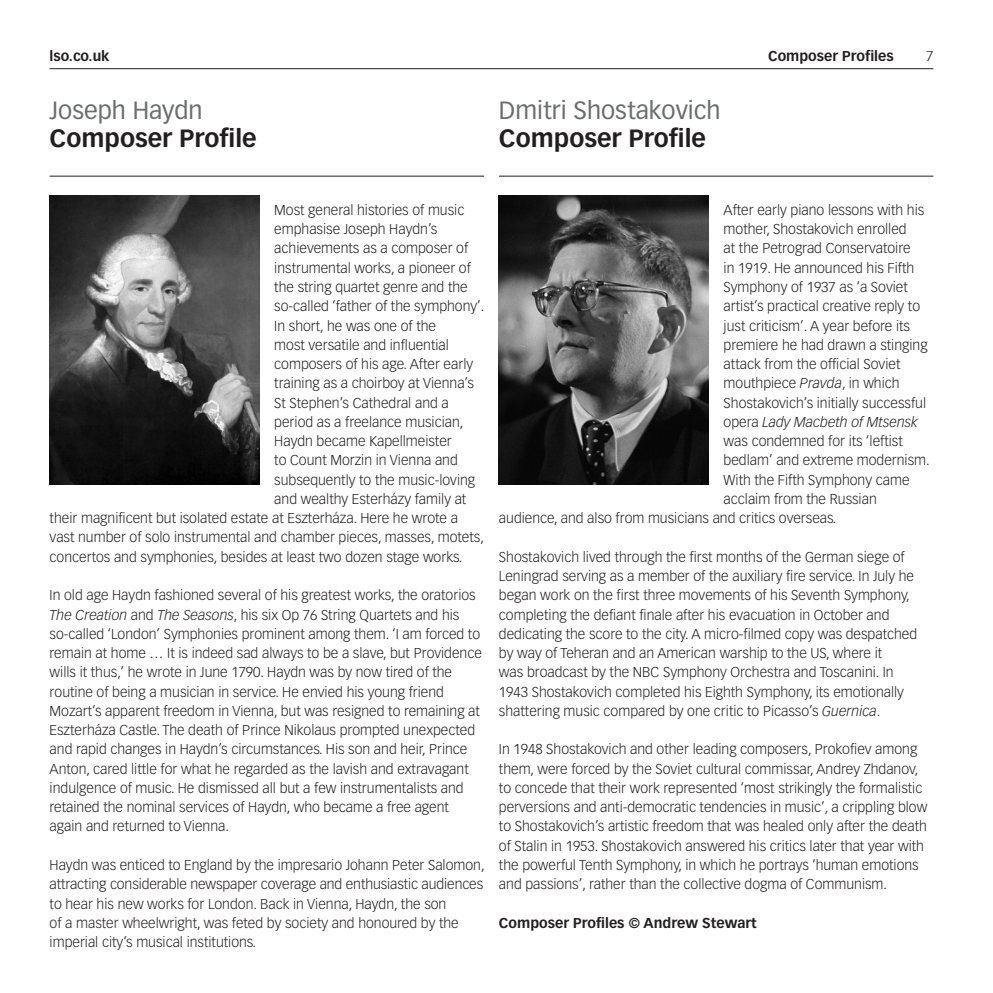
<style>
.page{position:relative;width:993px;height:993px;background:#fff}
.page>*{position:absolute;margin:0;border:0;box-sizing:border-box;transform-origin:0 0}
.Page_Titles{font:24.5px/28px "Vectora LT Std";color:#6c6d70}
.Page_Titles-2{font:700 24.5px/28px "Vectora LT Std";color:#231f20}
.Body{font:300 14px/19.2px "Vectora LT Std";color:#231f20}
.Body-2{font:700 14px "Vectora LT Std";color:#231f20}
.Folios_Right{font:700 14px "Vectora LT Std";color:#231f20}
.Body-3{font:italic 300 14px "Vectora LT Std";color:#231f20}
.Folios_Right-2{font:300 14px "Vectora LT Std";color:#231f20}
.s1{font-weight:400;color:#6c6d70}
.s2{font-weight:700;color:#231f20}
.s3{font-style:italic}
.s4{font-style:normal}
</style>
<div class="page">
<hr style="left:50px;top:176px;width:434px;height:1px;background:#231f20">
<hr style="left:499px;top:176px;width:434px;height:1px;background:#231f20">
<hr style="left:50px;top:68px;width:883px;height:1px;background:#231f20">
<img style="left:50px;top:195px;width:209px;height:289px">
<img style="left:499px;top:195px;width:209px;height:289px">
<p class="Folios_Right" style="left:50px;top:47px;width:61px">lso.co.uk</p>
<p class="Folios_Right" style="left:767px;top:47px;width:127px">Composer Profiles</p>
<p class="Folios_Right-2" style="left:925px;top:47px;width:9px">7</p>
<p class="Page_Titles-2" style="left:50px;top:96px;width:208px"><span class="s1">Joseph Haydn<br></span>Composer Profile</p>
<p class="Page_Titles" style="left:499px;top:96px;width:223px">Dmitri Shostakovich<br><span class="s2">Composer Profile</span></p>
<p class="Body" style="left:274px;top:200px;width:191px">Most general histories of music</p>
<p class="Body" style="left:274px;top:220px;width:164px">emphasise Joseph Haydn’s</p>
<p class="Body" style="left:274px;top:239px;width:195px">achievements as a composer of</p>
<p class="Body" style="left:274px;top:258px;width:198px">instrumental works, a pioneer of</p>
<p class="Body" style="left:274px;top:277px;width:195px">the string quartet genre and the</p>
<p class="Body" style="left:274px;top:297px;width:212px">so-called ‘father of the symphony’.</p>
<p class="Body" style="left:274px;top:316px;width:163px">In short, he was one of the</p>
<p class="Body" style="left:274px;top:335px;width:176px">most versatile and influential</p>
<p class="Body" style="left:274px;top:354px;width:200px">composers of his age. After early</p>
<p class="Body" style="left:274px;top:374px;width:201px">training as a choirboy at Vienna’s</p>
<p class="Body" style="left:274px;top:393px;width:176px">St Stephen’s Cathedral and a</p>
<p class="Body" style="left:274px;top:412px;width:191px">period as a freelance musician,</p>
<p class="Body" style="left:274px;top:431px;width:179px">Haydn became Kapellmeister</p>
<p class="Body" style="left:274px;top:451px;width:185px">to Count Morzin in Vienna and</p>
<p class="Body" style="left:274px;top:470px;width:202px">subsequently to the music-loving</p>
<p class="Body" style="left:274px;top:489px;width:193px">and wealthy Esterházy family at</p>
<p class="Body" style="left:50px;top:508px;width:410px">their magnificent but isolated estate at Eszterháza. Here he wrote a</p>
<p class="Body" style="left:50px;top:528px;width:435px">vast number of solo instrumental and chamber pieces, masses, motets,</p>
<p class="Body" style="left:50px;top:547px;width:414px">concertos and symphonies, besides at least two dozen stage works.</p>
<p class="Body" style="left:50px;top:585px;width:433px">In old age Haydn fashioned several of his greatest works, the oratorios <span class="s3">The Creation</span> and <span class="s3">The Seasons</span>, his six Op 76 String Quartets and his so-called ‘London’ Symphonies prominent among them. ‘I am forced to remain at home … It is indeed sad always to be a slave, but Providence wills it thus,’ he wrote in June 1790. Haydn was by now tired of the routine of being a musician in service. He envied his young friend Mozart’s apparent freedom in Vienna, but was resigned to remaining at Eszterháza Castle. The death of Prince Nikolaus prompted unexpected and rapid changes in Haydn’s circumstances. His son and heir, Prince Anton, cared little for what he regarded as the lavish and extravagant indulgence of music. He dismissed all but a few instrumentalists and retained the nominal services of Haydn, who became a free agent again and returned to Vienna.</p>
<p class="Body" style="left:50px;top:855px;width:436px">Haydn was enticed to England by the impresario Johann Peter Salomon, attracting considerable newspaper coverage and enthusiastic audiences to hear his new works for London. Back in Vienna, Haydn, the son<br>of a master wheelwright, was feted by society and honoured by the imperial city’s musical institutions.</p>
<p class="Body" style="left:723px;top:200px;width:202px">After early piano lessons with his</p>
<p class="Body" style="left:723px;top:220px;width:184px">mother, Shostakovich enrolled</p>
<p class="Body" style="left:723px;top:239px;width:188px">at the Petrograd Conservatoire</p>
<p class="Body" style="left:723px;top:258px;width:192px">in 1919. He announced his Fifth</p>
<p class="Body" style="left:723px;top:277px;width:186px">Symphony of 1937 as ‘a Soviet</p>
<p class="Body" style="left:723px;top:297px;width:198px">artist’s practical creative reply to</p>
<p class="Body" style="left:723px;top:316px;width:188px">just criticism’. A year before its</p>
<p class="Body" style="left:723px;top:335px;width:205px">premiere he had drawn a stinging</p>
<p class="Body" style="left:723px;top:354px;width:178px">attack from the official Soviet</p>
<p class="Body" style="left:723px;top:374px;width:177px">mouthpiece <span class="s3">Pravda</span>, in which</p>
<p class="Body" style="left:723px;top:393px;width:204px">Shostakovich’s initially successful</p>
<p class="Body-3" style="left:723px;top:413px;width:196px"><span class="s4">opera</span> Lady Macbeth of Mtsensk</p>
<p class="Body" style="left:723px;top:431px;width:180px">was condemned for its ‘leftist</p>
<p class="Body" style="left:723px;top:451px;width:207px">bedlam’ and extreme modernism.</p>
<p class="Body" style="left:723px;top:470px;width:187px">With the Fifth Symphony came</p>
<p class="Body" style="left:723px;top:489px;width:155px">acclaim from the Russian</p>
<p class="Body" style="left:499px;top:508px;width:339px">audience, and also from musicians and critics overseas.</p>
<p class="Body" style="left:499px;top:547px;width:419px">Shostakovich lived through the first months of the German siege of Leningrad serving as a member of the auxiliary fire service. In July he began work on the first three movements of his Seventh Symphony, completing the defiant finale after his evacuation in October and dedicating the score to the city. A micro-filmed copy was despatched by way of Teheran and an American warship to the US, where it<br>was broadcast by the NBC Symphony Orchestra and Toscanini. In 1943 Shostakovich completed his Eighth Symphony, its emotionally shattering music compared by one critic to Picasso’s <span class="s3">Guernica</span>.</p>
<p class="Body" style="left:499px;top:739px;width:430px">In 1948 Shostakovich and other leading composers, Prokofiev among them, were forced by the Soviet cultural commissar, Andrey Zhdanov, to concede that their work represented ‘most strikingly the formalistic perversions and anti-democratic tendencies in music’, a crippling blow to Shostakovich’s artistic freedom that was healed only after the death of Stalin in 1953. Shostakovich answered his critics later that year with the powerful Tenth Symphony, in which he portrays ‘human emotions and passions’, rather than the collective dogma of Communism.</p>
<p class="Body-2" style="left:499px;top:913px;width:259px">Composer Profiles © Andrew Stewart</p>
</div>
